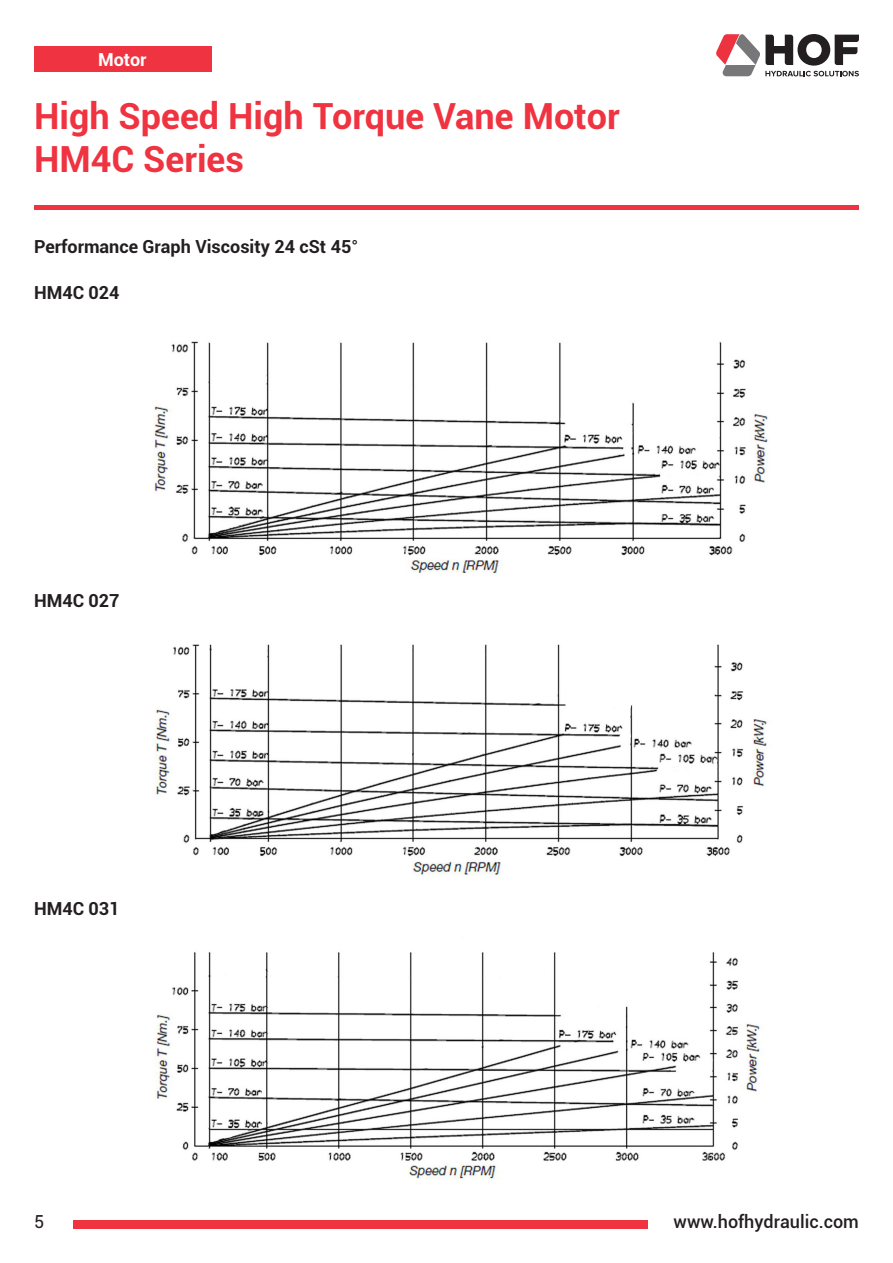
<style>
.page{position:relative;width:893px;height:1263px;background:#fff}
.page>*{position:absolute;margin:0;border:0;box-sizing:border-box;transform-origin:0 0}
.t1{font:700 36px "Roboto";color:#ef3340}
.t2{font:700 18px "Roboto";color:#231f20}
.t3{font:500 18px "Roboto";color:#231f20}
.t4{font:700 18px "Roboto";color:#fff}
.t5{font:18px "Roboto";color:#231f20}
.s1{font-weight:400}
</style>
<div class="page">
<div style="left:34px;top:46px;width:178px;height:26px;background:#ef3340"></div>
<hr style="left:34px;top:205px;width:825px;height:4px;background:#ef3340">
<div style="left:74px;top:1220px;width:574px;height:9px;background:#ef3340"></div>
<img style="left:153px;top:341px;width:615px;height:233px">
<img style="left:155px;top:644px;width:612px;height:231px">
<img style="left:155px;top:952px;width:607px;height:227px">
<svg style="left:716px;top:34px;width:143px;height:42px"></svg>
<p class="t4" style="left:98px;top:46px;width:50px">Motor</p>
<p class="t1" style="left:34px;top:90px;width:587px">High Speed High Torque Vane Motor</p>
<p class="t1" style="left:34px;top:134px;width:212px">HM4C Series</p>
<p class="t2" style="left:34px;top:234px;width:326px">Performance Graph Viscosity 24 cSt 45<span class="s1">°</span></p>
<p class="t2" style="left:34px;top:279px;width:87px">HM4C 024</p>
<p class="t2" style="left:34px;top:588px;width:87px">HM4C 027</p>
<p class="t2" style="left:34px;top:896px;width:87px">HM4C 031</p>
<p class="t5" style="left:34px;top:1209px;width:12px">5</p>
<p class="t3" style="left:674px;top:1209px;width:187px">www.hofhydraulic.com</p>
</div>
